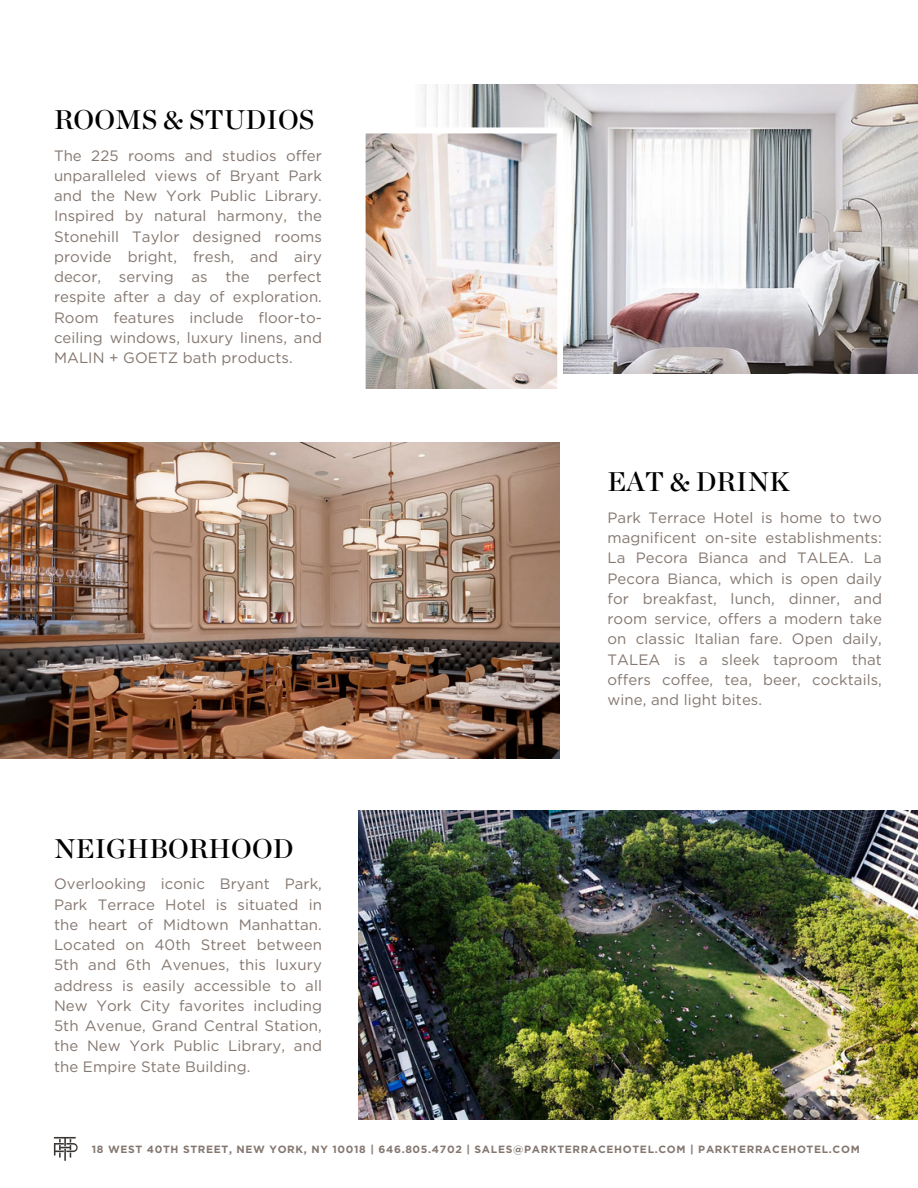
<style>
.page{position:relative;width:918px;height:1188px;background:#fff}
.page>*{position:absolute;margin:0;border:0;box-sizing:border-box;transform-origin:0 0}
.t1{font:27px "Chronicle Display Semi";letter-spacing:.01em;color:#000}
.t2{font:15px/20.2px "Gotham";letter-spacing:.005em;color:#847770;text-align:justify}
.t3{font:700 10.5px "Gotham";letter-spacing:.065em;color:#847770}
</style>
<div class="page">
<img style="left:358px;top:810px;width:560px;height:310px">
<img style="left:0;top:442px;width:560px;height:317px">
<svg style="left:53px;top:1137px;width:25px;height:24px"></svg>
<img style="left:422px;top:84px;width:496px;height:289px">
<svg style="left:365px;top:127px;width:198px;height:262px"></svg>
<h1 class="t1" style="left:54px;top:107px;width:262px">ROOMS &amp; STUDIOS</h1>
<h1 class="t2" style="left:54px;top:145px;width:269px">The 225 rooms and studios offer unparalleled views of Bryant Park and the New York Public Library.<br>Inspired by natural harmony, the Stonehill Taylor designed rooms provide bright, fresh, and airy decor, serving as the perfect respite after a day of exploration.<br>Room features include floor-to&shy;ceiling windows, luxury linens, and MALIN + GOETZ bath products.</h1>
<p class="t1" style="left:54px;top:836px;width:241px">NEIGHBORHOOD</p>
<h2 class="t2" style="left:54px;top:874px;width:269px">Overlooking iconic Bryant Park, Park Terrace Hotel is situated in the heart of Midtown Manhattan.<br>Located on 40th Street between 5th and 6th Avenues, this luxury address is easily accessible to all New York City favorites including 5th Avenue, Grand Central Station, the New York Public Library, and the Empire State Building.</h2>
<h2 class="t1" style="left:608px;top:470px;width:184px">EAT &amp; DRINK</h2>
<p class="t2" style="left:608px;top:507px;width:276px">Park Terrace Hotel is home to two magnificent on-site establishments:<br>La Pecora Bianca and TALEA. La Pecora Bianca, which is open daily for breakfast, lunch, dinner, and room service, offers a modern take on classic Italian fare. Open daily, TALEA is a sleek taproom that offers coffee, tea, beer, cocktails, wine, and light bites.</p>
<p class="t3" style="left:92px;top:1143px;width:769px">18 WEST 40TH STREET, NEW YORK, NY 10018 | 646.805.4702 | SALES@PARKTERRACEHOTEL.COM | PARKTERRACEHOTEL.COM</p>
</div>
